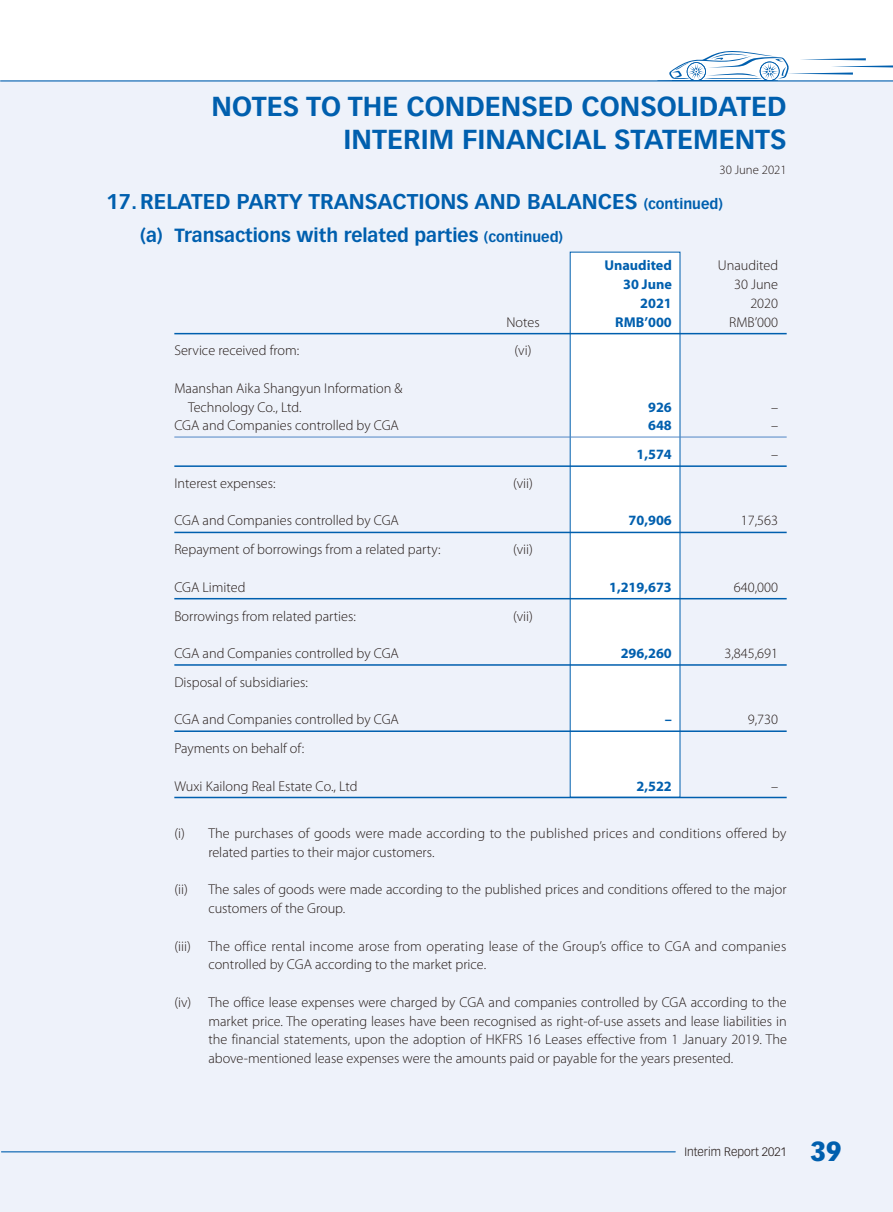
<style>
.page{position:relative;width:893px;height:1212px;background:#fff}
.page>*{position:absolute;margin:0;border:0;box-sizing:border-box;transform-origin:0 0}
.t1{font:700 27px/33px "Vectora LT Std";color:#005fae;text-align:right}
.t2{font:900 27px "Vectora LT Std";color:#005fae}
.Subhead_1{font:700 21px "Vectora LT Std";color:#005fae}
.Subhead_2{font:700 18.75px "Vectora LT Std";color:#005fae}
.Body_Text{font:300 14.25px/18.8px "Myriad Pro";color:#231916}
.Table_2_Colume_Note{font:300 14.25px "Myriad Pro";color:#231916}
.Table_2_Colume_Note-2{font:700 14.25px "Myriad Pro";color:#005fae}
.t3{font:300 12.75px "Myriad Pro";color:#231916}
.t4{font:300 12px "Vectora LT Std";color:#231916}
.s1{font-size:14.25px}
</style>
<div class="page">
<div style="left:0;top:81px;width:893px;height:1131px;background:#eef2fa"></div>
<svg style="left:669px;top:51px;width:224px;height:29px"></svg>
<hr style="left:0;top:80px;width:893px;height:1px;background:#005fae">
<hr style="left:1px;top:1151px;width:674px;height:1px;background:#005fae">
<div style="left:570px;top:252px;width:110px;height:546px;background:#fff"></div>
<hr style="left:174px;top:333px;width:613px;height:1px;background:#005fae">
<hr style="left:174px;top:437px;width:613px;height:1px;background:#5186c5">
<hr style="left:174px;top:465px;width:613px;height:2px;background:#005fae">
<hr style="left:174px;top:532px;width:613px;height:1px;background:#005fae">
<hr style="left:174px;top:598px;width:613px;height:1px;background:#005fae">
<hr style="left:174px;top:664px;width:613px;height:2px;background:#005fae">
<hr style="left:174px;top:730px;width:613px;height:2px;background:#005fae">
<hr style="left:174px;top:797px;width:613px;height:1px;background:#005fae">
<h1 class="t1" style="left:212px;top:90px;width:577px">NOTES TO THE CONDENSED CONSOLIDATED<br>INTERIM FINANCIAL STATEMENTS</h1>
<p class="t3" style="left:720px;top:163px;width:69px">30 June 2021</p>
<p class="Subhead_1" style="left:106px;top:189px;width:618px">17.RELATED PARTY TRANSACTIONS AND BALANCES <span class="s1">(continued)</span></p>
<p class="Subhead_2" style="left:140px;top:223px;width:424px">(a) Transactions with related parties <span class="s1">(continued)</span></p>
<p class="Table_2_Colume_Note-2" style="left:604px;top:256px;width:69px">Unaudited</p>
<p class="Table_2_Colume_Note" style="left:718px;top:257px;width:62px">Unaudited</p>
<p class="Table_2_Colume_Note-2" style="left:623px;top:275px;width:50px">30 June</p>
<p class="Table_2_Colume_Note" style="left:734px;top:276px;width:46px">30 June</p>
<p class="Table_2_Colume_Note-2" style="left:640px;top:294px;width:33px">2021</p>
<p class="Table_2_Colume_Note" style="left:750px;top:295px;width:29px">2020</p>
<p class="Table_2_Colume_Note" style="left:506px;top:313px;width:35px">Notes</p>
<p class="Table_2_Colume_Note-2" style="left:615px;top:313px;width:58px">RMB’000</p>
<p class="Table_2_Colume_Note" style="left:729px;top:313px;width:50px">RMB’000</p>
<p class="Table_2_Colume_Note" style="left:174px;top:342px;width:126px">Service received from:</p>
<p class="Table_2_Colume_Note" style="left:515px;top:342px;width:18px">(vi)</p>
<p class="Table_2_Colume_Note" style="left:174px;top:380px;width:230px">Maanshan Aika Shangyun Information &amp;</p>
<p class="Table_2_Colume_Note" style="left:188px;top:398px;width:115px">Technology Co., Ltd.</p>
<p class="Table_2_Colume_Note-2" style="left:648px;top:398px;width:25px">926</p>
<p class="Table_2_Colume_Note" style="left:771px;top:398px;width:9px">–</p>
<p class="Table_2_Colume_Note" style="left:174px;top:417px;width:226px">CGA and Companies controlled by CGA</p>
<p class="Table_2_Colume_Note-2" style="left:648px;top:416px;width:25px">648</p>
<p class="Table_2_Colume_Note" style="left:771px;top:417px;width:9px">–</p>
<p class="Table_2_Colume_Note-2" style="left:636px;top:445px;width:37px">1,574</p>
<p class="Table_2_Colume_Note" style="left:771px;top:446px;width:9px">–</p>
<p class="Table_2_Colume_Note" style="left:174px;top:475px;width:103px">Interest expenses:</p>
<p class="Table_2_Colume_Note" style="left:513px;top:475px;width:21px">(vii)</p>
<p class="Table_2_Colume_Note" style="left:174px;top:512px;width:226px">CGA and Companies controlled by CGA</p>
<p class="Table_2_Colume_Note-2" style="left:629px;top:511px;width:45px">70,906</p>
<p class="Table_2_Colume_Note" style="left:741px;top:512px;width:39px">17,563</p>
<p class="Table_2_Colume_Note" style="left:174px;top:541px;width:268px">Repayment of borrowings from a related party:</p>
<p class="Table_2_Colume_Note" style="left:513px;top:541px;width:21px">(vii)</p>
<p class="Table_2_Colume_Note" style="left:174px;top:578px;width:73px">CGA Limited</p>
<p class="Table_2_Colume_Note-2" style="left:609px;top:578px;width:64px">1,219,673</p>
<p class="Table_2_Colume_Note" style="left:734px;top:578px;width:46px">640,000</p>
<p class="Table_2_Colume_Note" style="left:174px;top:607px;width:183px">Borrowings from related parties:</p>
<p class="Table_2_Colume_Note" style="left:513px;top:607px;width:21px">(vii)</p>
<p class="Table_2_Colume_Note" style="left:174px;top:645px;width:226px">CGA and Companies controlled by CGA</p>
<p class="Table_2_Colume_Note-2" style="left:621px;top:644px;width:53px">296,260</p>
<p class="Table_2_Colume_Note" style="left:724px;top:645px;width:55px">3,845,691</p>
<p class="Table_2_Colume_Note" style="left:174px;top:673px;width:135px">Disposal of subsidiaries:</p>
<p class="Table_2_Colume_Note" style="left:174px;top:711px;width:226px">CGA and Companies controlled by CGA</p>
<p class="Table_2_Colume_Note-2" style="left:665px;top:710px;width:9px">–</p>
<p class="Table_2_Colume_Note" style="left:748px;top:711px;width:32px">9,730</p>
<p class="Table_2_Colume_Note" style="left:174px;top:740px;width:131px">Payments on behalf of:</p>
<p class="Table_2_Colume_Note" style="left:174px;top:777px;width:185px">Wuxi Kailong Real Estate Co., Ltd</p>
<p class="Table_2_Colume_Note-2" style="left:636px;top:776px;width:37px">2,522</p>
<p class="Table_2_Colume_Note" style="left:771px;top:777px;width:9px">–</p>
<p class="Body_Text" style="left:208px;top:824px;width:579px;text-indent:-34px">(i) The purchases of goods were made according to the published prices and conditions offered by related parties to their major customers.</p>
<p class="Body_Text" style="left:208px;top:880px;width:580px;text-indent:-34px">(ii) The sales of goods were made according to the published prices and conditions offered to the major customers of the Group.</p>
<p class="Body_Text" style="left:208px;top:936px;width:579px;text-indent:-34px">(iii) The office rental income arose from operating lease of the Group’s office to CGA and companies controlled by CGA according to the market price.</p>
<p class="Body_Text" style="left:208px;top:992px;width:580px;text-align:justify;text-indent:-34px">(iv) The office lease expenses were charged by CGA and companies controlled by CGA according to the market price. The operating leases have been recognised as right-of-use assets and lease liabilities in the financial statements, upon the adoption of HKFRS 16 Leases effective from 1 January 2019. The above-mentioned lease expenses were the amounts paid or payable for the years presented.</p>
<p class="t4" style="left:684px;top:1144px;width:104px">Interim Report 2021</p>
<h1 class="t2" style="left:810px;top:1134px;width:33px">39</h1>
</div>
